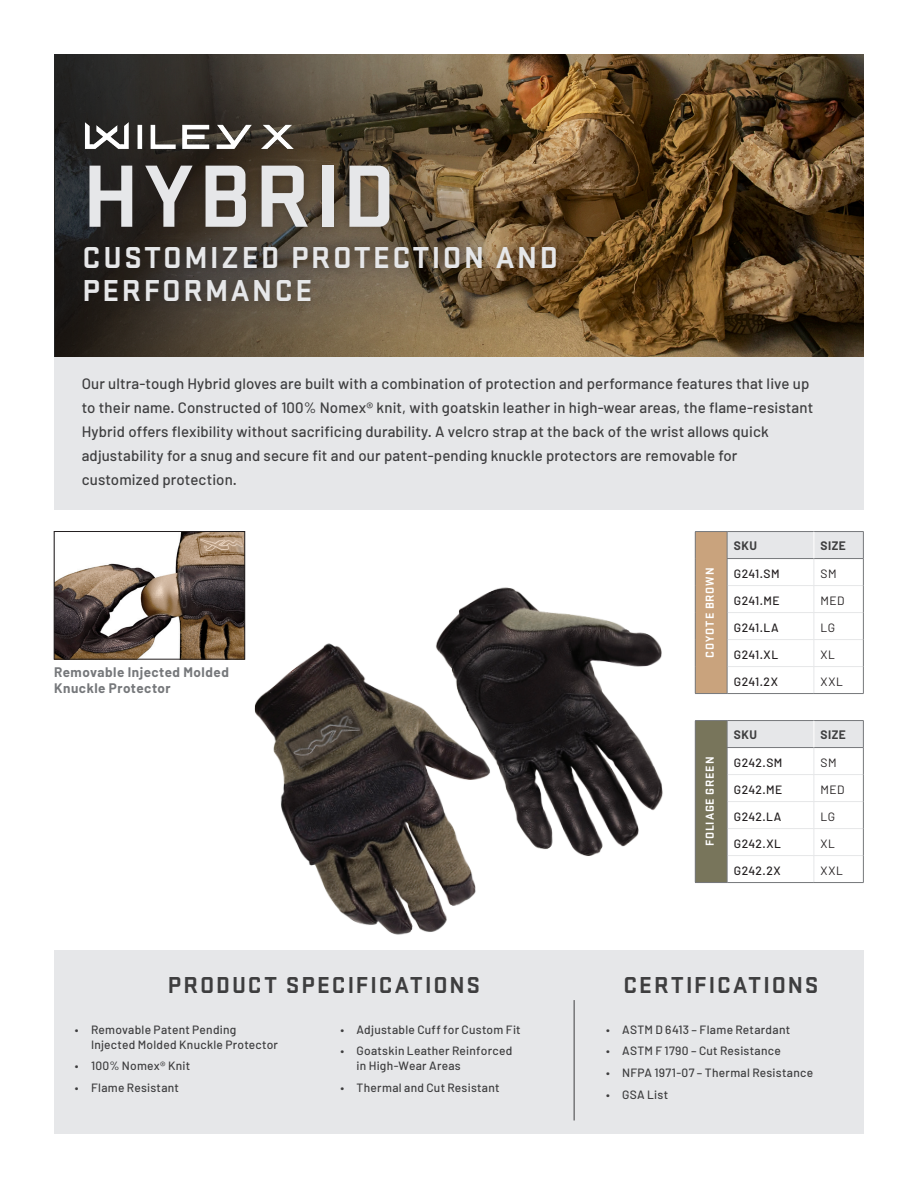
<style>
.page{position:relative;width:918px;height:1188px;background:#fff}
.page>*{position:absolute;margin:0;border:0;box-sizing:border-box;transform-origin:0 0}
.HEADLINE_-_61{font:700 91.8px "Stratum No 1";letter-spacing:.05em;color:#e6e7e9}
.HEADER_-_below_Product_name{font:700 31.5px/33px "Stratum No 1";letter-spacing:.08em;color:#e6e7e9}
.SUBHEADS_-_trump_bold_16{font:700 24px "Stratum No 1";letter-spacing:.08em;color:#3e3e3f}
.HEADER_-_below_Product_name-2{font:500 15px/24px "Barlow";letter-spacing:.01em;color:#3e3e3f}
.FEATURES-Included_Sold_Text{font:700 13.5px/15.8px "Barlow";letter-spacing:.04em;color:#76787b}
.t1{font:500 12px/15px "Barlow";letter-spacing:.025em;color:#3e3e3f}
.Charts_GLOVES{font:500 12px "Barlow";letter-spacing:.03em;color:#231f20}
.Charts_GLOVES-2{font:12px "Barlow";letter-spacing:.04em;color:#231f20}
.Charts_GLOVES-3{font:700 12px "Stratum No 1";letter-spacing:.075em;color:#fff}
.Lower_Table_-_column_headers_8_10{font:700 12px "Barlow";letter-spacing:.035em;color:#3e3e3f}
</style>
<div class="page">
<div style="left:54px;top:357px;width:810px;height:153px;background:#e6e7e9"></div>
<div style="left:54px;top:950px;width:810px;height:184px;background:#e6e7e9"></div>
<img style="left:576px;top:54px;width:288px;height:303px">
<svg style="left:54px;top:54px;width:522px;height:303px"></svg>
<hr style="left:574px;top:1000px;width:1px;height:120px;background:#3e3e3f">
<img style="left:254px;top:587px;width:409px;height:348px">
<img style="left:56px;top:533px;width:187px;height:124px">
<div style="left:54px;top:531px;width:191px;height:128px;border:1px solid #231f20"></div>
<div style="left:695px;top:532px;width:32px;height:162px;background:#c9a37d"></div>
<div style="left:695px;top:721px;width:32px;height:162px;background:#78755b"></div>
<hr style="left:727px;top:531px;width:87px;height:1px;background:#76787b">
<hr style="left:814px;top:531px;width:50px;height:1px;background:#76787b">
<hr style="left:695px;top:693px;width:32px;height:1px;background:#76787b">
<hr style="left:695px;top:882px;width:32px;height:1px;background:#76787b">
<hr style="left:727px;top:882px;width:87px;height:1px;background:#76787b">
<hr style="left:814px;top:882px;width:50px;height:1px;background:#76787b">
<hr style="left:695px;top:531px;width:32px;height:1px;background:#76787b">
<svg style="left:695px;top:532px;width:1px;height:161px"></svg>
<hr style="left:695px;top:720px;width:32px;height:1px;background:#76787b">
<svg style="left:695px;top:721px;width:1px;height:161px"></svg>
<svg style="left:727px;top:532px;width:137px;height:350px"></svg>
<div style="left:75px;top:156px;width:491px;height:155px;background:#231f20;opacity:.4"></div>
<img style="left:83px;top:118px;width:214px;height:34px">
<p class="HEADLINE_-_61" style="left:83px;top:144px;width:315px">HYBRID</p>
<p class="HEADER_-_below_Product_name" style="left:83px;top:241px;width:477px">CUSTOMIZED PROTECTION AND<br>PERFORMANCE</p>
<p class="HEADER_-_below_Product_name-2" style="left:82px;top:371px;width:733px">Our ultra-tough Hybrid gloves are built with a combination of protection and performance features that live up to their name. Constructed of 100% Nomex® knit, with goatskin leather in high-wear areas, the flame-resistant Hybrid offers flexibility without sacrificing durability. A velcro strap at the back of the wrist allows quick adjustability for a snug and secure fit and our patent-pending knuckle protectors are removable for customized protection.</p>
<p class="FEATURES-Included_Sold_Text" style="left:54px;top:664px;width:176px">Removable Injected Molded<br>Knuckle Protector</p>
<p class="Charts_GLOVES-3" style="left:703px;top:658px;width:91px;rotate:-90deg">COYOTE BROWN</p>
<p class="Charts_GLOVES-3" style="left:703px;top:846px;width:91px;rotate:-90deg">FOLIAGE GREEN</p>
<p class="Lower_Table_-_column_headers_8_10" style="left:734px;top:538px;width:25px">SKU</p>
<p class="Lower_Table_-_column_headers_8_10" style="left:821px;top:538px;width:27px">SIZE</p>
<p class="Charts_GLOVES" style="left:734px;top:566px;width:47px">G241.SM</p>
<p class="Charts_GLOVES-2" style="left:821px;top:566px;width:18px">SM</p>
<p class="Charts_GLOVES" style="left:734px;top:593px;width:47px">G241.ME</p>
<p class="Charts_GLOVES-2" style="left:821px;top:593px;width:26px">MED</p>
<p class="Charts_GLOVES" style="left:734px;top:620px;width:46px">G241.LA</p>
<p class="Charts_GLOVES-2" style="left:821px;top:620px;width:16px">LG</p>
<p class="Charts_GLOVES" style="left:734px;top:647px;width:46px">G241.XL</p>
<p class="Charts_GLOVES-2" style="left:821px;top:647px;width:16px">XL</p>
<p class="Charts_GLOVES" style="left:734px;top:674px;width:46px">G241.2X</p>
<p class="Charts_GLOVES-2" style="left:821px;top:674px;width:24px">XXL</p>
<p class="Lower_Table_-_column_headers_8_10" style="left:734px;top:727px;width:25px">SKU</p>
<p class="Lower_Table_-_column_headers_8_10" style="left:821px;top:727px;width:27px">SIZE</p>
<p class="Charts_GLOVES" style="left:734px;top:755px;width:50px">G242.SM</p>
<p class="Charts_GLOVES-2" style="left:821px;top:755px;width:18px">SM</p>
<p class="Charts_GLOVES" style="left:734px;top:782px;width:50px">G242.ME</p>
<p class="Charts_GLOVES-2" style="left:821px;top:782px;width:26px">MED</p>
<p class="Charts_GLOVES" style="left:734px;top:809px;width:49px">G242.LA</p>
<p class="Charts_GLOVES-2" style="left:821px;top:809px;width:16px">LG</p>
<p class="Charts_GLOVES" style="left:734px;top:836px;width:49px">G242.XL</p>
<p class="Charts_GLOVES-2" style="left:821px;top:836px;width:16px">XL</p>
<p class="Charts_GLOVES" style="left:734px;top:863px;width:49px">G242.2X</p>
<p class="Charts_GLOVES-2" style="left:821px;top:863px;width:24px">XXL</p>
<p class="SUBHEADS_-_trump_bold_16" style="left:168px;top:971px;width:314px">PRODUCT SPECIFICATIONS</p>
<p class="SUBHEADS_-_trump_bold_16" style="left:623px;top:971px;width:197px">CERTIFICATIONS</p>
<p class="t1" style="left:91px;top:1022px;width:189px;text-indent:-16px">• Removable Patent Pending<br>Injected Molded Knuckle Protector</p>
<p class="t1" style="left:75px;top:1058px;width:117px">• 100% Nomex® Knit</p>
<p class="t1" style="left:75px;top:1080px;width:106px">• Flame Resistant</p>
<p class="t1" style="left:340px;top:1022px;width:182px">• Adjustable Cuff for Custom Fit</p>
<p class="t1" style="left:357px;top:1043px;width:157px;text-indent:-16px">• Goatskin Leather Reinforced in High-Wear Areas</p>
<p class="t1" style="left:340px;top:1080px;width:161px">• Thermal and Cut Resistant</p>
<p class="t1" style="left:606px;top:1022px;width:186px">• ASTM D 6413 – Flame Retardant</p>
<p class="t1" style="left:606px;top:1043px;width:176px">• ASTM F 1790 – Cut Resistance</p>
<p class="t1" style="left:606px;top:1065px;width:209px">• NFPA 1971-07 – Thermal Resistance</p>
<p class="t1" style="left:606px;top:1087px;width:64px">• GSA List</p>
</div>
